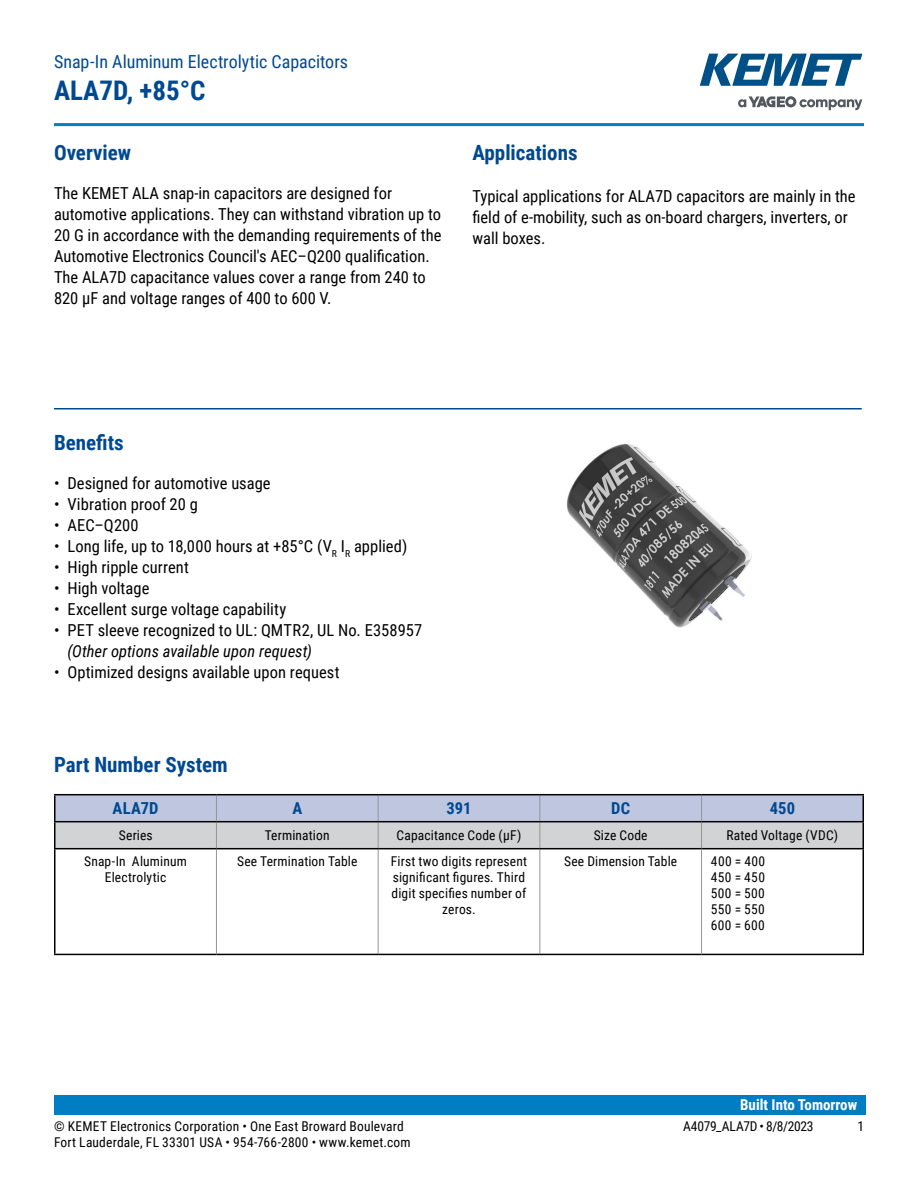
<style>
.page{position:relative;width:918px;height:1188px;background:#fff}
.page>*{position:absolute;margin:0;border:0;box-sizing:border-box;transform-origin:0 0}
.t1{font:700 27px "Roboto Condensed";color:#004990}
.t2{font:700 21px "Roboto Condensed";color:#004990}
.t3{font:18px "Roboto Condensed";color:#004990}
.t4{font:16.5px/21px "Roboto Condensed";color:#000}
.t5{font:italic 16.5px "Roboto Condensed";color:#000}
.t6{font:700 16.5px "Roboto Condensed";letter-spacing:.005em;color:#004990}
.t7{font:700 15px "Roboto Condensed";color:#fff}
.t8{font:13.5px/16.2px "Roboto Condensed";letter-spacing:.015em;color:#000;text-align:center}
.t9{font:13.5px "Roboto Condensed";letter-spacing:-.02em;color:#000}
</style>
<div class="page">
<svg style="left:738px;top:96px;width:124px;height:14px"></svg>
<svg style="left:700px;top:54px;width:162px;height:32px"></svg>
<hr style="left:54px;top:123px;width:810px;height:3px;background:#007dc3">
<div style="left:54px;top:1095px;width:811px;height:20px;background:#007dc3"></div>
<hr style="left:54px;top:408px;width:808px;height:2px;background:#004990">
<svg style="left:56px;top:795px;width:806px;height:53px;background:#c3c8d5"></svg>
<hr style="left:216px;top:849px;width:1px;height:105px;background:#939598">
<hr style="left:378px;top:849px;width:1px;height:105px;background:#939598">
<hr style="left:862px;top:795px;width:2px;height:26px;background:#000">
<hr style="left:54px;top:822px;width:2px;height:26px;background:#000">
<hr style="left:862px;top:822px;width:2px;height:26px;background:#000">
<hr style="left:702px;top:848px;width:162px;height:1px;background:#000">
<hr style="left:702px;top:954px;width:162px;height:1px;background:#000">
<hr style="left:54px;top:794px;width:162px;height:1px;background:#000">
<hr style="left:54px;top:795px;width:2px;height:26px;background:#000">
<hr style="left:216px;top:794px;width:162px;height:1px;background:#000">
<hr style="left:378px;top:794px;width:162px;height:1px;background:#000">
<hr style="left:540px;top:794px;width:162px;height:1px;background:#000">
<hr style="left:702px;top:794px;width:162px;height:1px;background:#000">
<hr style="left:54px;top:821px;width:162px;height:1px;background:#000">
<hr style="left:216px;top:821px;width:162px;height:1px;background:#000">
<hr style="left:378px;top:821px;width:162px;height:1px;background:#000">
<hr style="left:540px;top:821px;width:162px;height:1px;background:#000">
<hr style="left:702px;top:821px;width:162px;height:1px;background:#000">
<hr style="left:862px;top:849px;width:2px;height:105px;background:#000">
<hr style="left:539px;top:849px;width:1px;height:105px;background:#939598">
<hr style="left:54px;top:848px;width:162px;height:1px;background:#000">
<hr style="left:54px;top:849px;width:2px;height:105px;background:#000">
<hr style="left:216px;top:848px;width:162px;height:1px;background:#000">
<hr style="left:378px;top:848px;width:162px;height:1px;background:#000">
<hr style="left:540px;top:848px;width:162px;height:1px;background:#000">
<hr style="left:54px;top:954px;width:162px;height:1px;background:#000">
<hr style="left:216px;top:954px;width:162px;height:1px;background:#000">
<hr style="left:378px;top:954px;width:162px;height:1px;background:#000">
<hr style="left:540px;top:954px;width:162px;height:1px;background:#000">
<hr style="left:701px;top:849px;width:1px;height:105px;background:#939598">
<img style="left:566px;top:443px;width:186px;height:185px">
<p class="t3" style="left:54px;top:48px;width:296px">Snap-In Aluminum Electrolytic Capacitors</p>
<h1 class="t1" style="left:54px;top:71px;width:153px">ALA7D, +85°C</h1>
<p class="t2" style="left:54px;top:138px;width:79px">Overview</p>
<p class="t4" style="left:54px;top:182px;width:389px">The KEMET ALA snap-in capacitors are designed for automotive applications. They can withstand vibration up to 20 G in accordance with the demanding requirements of the Automotive Electronics Council's AEC–Q200 qualification.<br>The ALA7D capacitance values cover a range from 240 to 820 µF and voltage ranges of 400 to 600 V.</p>
<p class="t2" style="left:472px;top:138px;width:107px">Applications</p>
<p class="t4" style="left:472px;top:185px;width:385px">Typical applications for ALA7D capacitors are mainly in the field of e-mobility, such as on-board chargers, inverters, or wall boxes.</p>
<p class="t2" style="left:54px;top:428px;width:71px">Benefits</p>
<p class="t4" style="left:54px;top:472px;width:218px">• Designed for automotive usage</p>
<p class="t4" style="left:54px;top:493px;width:145px">• Vibration proof 20 g</p>
<p class="t4" style="left:54px;top:514px;width:86px">• AEC–Q200</p>
<p class="t4" style="left:54px;top:535px;width:355px">• Long life, up to 18,000 hours at +85°C (V<sub>R</sub> I<sub>R</sub> applied)</p>
<p class="t4" style="left:54px;top:556px;width:136px">• High ripple current</p>
<p class="t4" style="left:54px;top:577px;width:97px">• High voltage</p>
<p class="t4" style="left:54px;top:598px;width:234px">• Excellent surge voltage capability</p>
<p class="t4" style="left:54px;top:619px;width:370px">• PET sleeve recognized to UL: QMTR2, UL No. E358957</p>
<p class="t5" style="left:67px;top:640px;width:246px">(Other options available upon request)</p>
<p class="t4" style="left:54px;top:661px;width:287px">• Optimized designs available upon request</p>
<p class="t2" style="left:54px;top:750px;width:175px">Part Number System</p>
<p class="t6" style="left:113px;top:797px;width:48px">ALA7D</p>
<p class="t6" style="left:292px;top:797px;width:11px">A</p>
<p class="t6" style="left:447px;top:797px;width:26px">391</p>
<p class="t6" style="left:611px;top:797px;width:20px">DC</p>
<p class="t6" style="left:770px;top:797px;width:27px">450</p>
<p class="t8" style="left:119px;top:827px;width:35px">Series</p>
<p class="t8" style="left:265px;top:827px;width:66px">Termination</p>
<p class="t8" style="left:397px;top:827px;width:126px">Capacitance Code (µF)</p>
<p class="t8" style="left:594px;top:827px;width:55px">Size Code</p>
<p class="t8" style="left:726px;top:827px;width:113px">Rated Voltage (VDC)</p>
<p class="t8" style="left:84px;top:852px;width:104px">Snap-In Aluminum<br>Electrolytic</p>
<p class="t8" style="left:237px;top:852px;width:122px">See Termination Table</p>
<p class="t8" style="left:391px;top:852px;width:138px">First two digits represent significant figures. Third digit specifies number of zeros.</p>
<p class="t8" style="left:564px;top:852px;width:115px">See Dimension Table</p>
<p class="t8" style="left:711px;top:852px;width:56px;text-align:justify">400 = 400<br>450 = 450<br>500 = 500<br>550 = 550<br>600 = 600</p>
<p class="t7" style="left:740px;top:1094px;width:119px">Built Into Tomorrow</p>
<p class="t8" style="left:54px;top:1117px;width:351px">© KEMET Electronics Corporation • One East Broward Boulevard</p>
<p class="t9" style="left:683px;top:1116px;width:132px">A4079_ALA7D • 8/8/2023</p>
<p class="t8" style="left:54px;top:1133px;width:358px">Fort Lauderdale, FL 33301 USA • 954-766-2800 • www.kemet.com</p>
<p class="t8" style="left:857px;top:1117px;width:8px">1</p>
</div>
